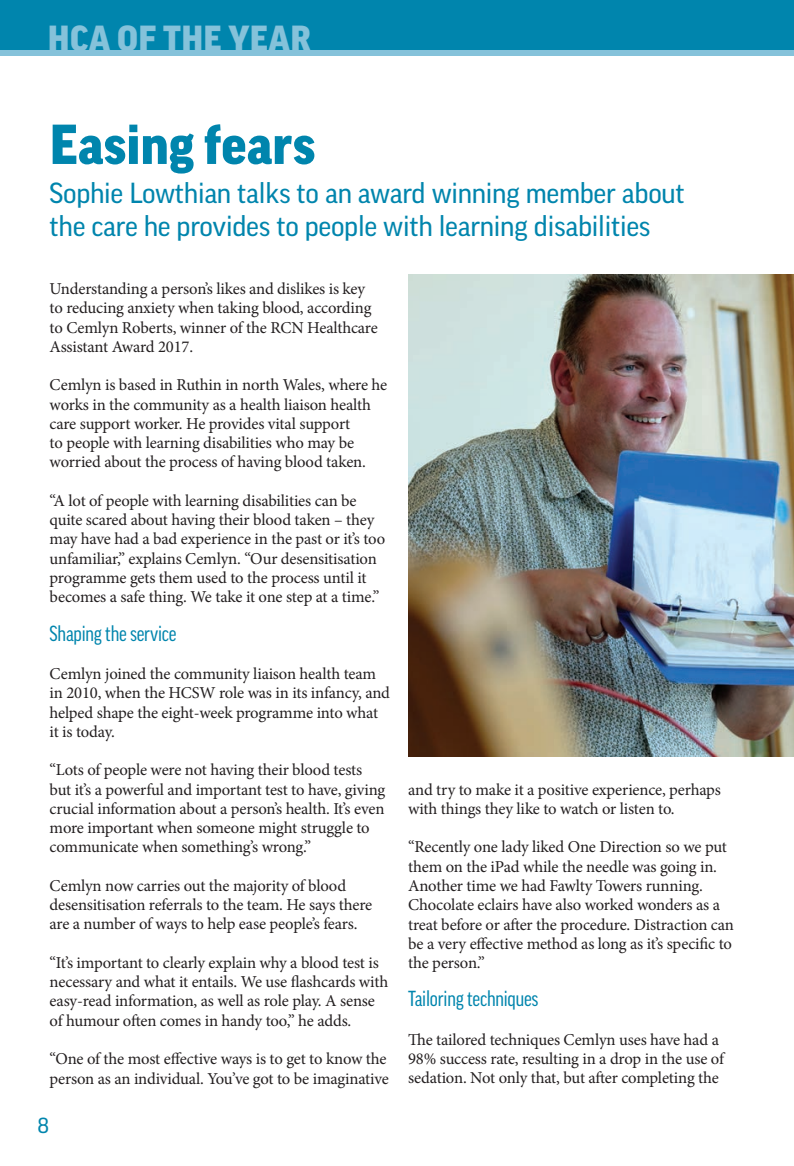
<style>
.page{position:relative;width:794px;height:1166px;background:#fff}
.page>*{position:absolute;margin:0;border:0;box-sizing:border-box;transform-origin:0 0}
.Article_Heading{font:900 54.25px "Good Pro";color:#0085ad}
.t1{font:900 35px "Good Pro";letter-spacing:.01em;color:#85c2da}
.Article_Subheading{font:28px/33.6px "Good Pro";letter-spacing:-.01em;color:#0085ad}
.In-Article_Subheadin{font:condensed 21px "Good Pro";letter-spacing:-.01em;color:#0085ad}
.t2{font:21px "Good Pro";color:#0085ad}
.body{font:16.62px/19.2px "Minion Pro";letter-spacing:-.01em;color:#231f20}
</style>
<div class="page">
<div style="left:0;top:0;width:794px;height:56px;background:#85c2da"></div>
<div style="left:0;top:0;width:794px;height:50px;background:#0085ad"></div>
<img style="left:408px;top:275px;width:386px;height:481px">
<p class="t1" style="left:48px;top:19px;width:265px">HCA OF THE YEAR</p>
<p class="Article_Heading" style="left:50px;top:114px;width:267px">Easing fears</p>
<p class="Article_Subheading" style="left:50px;top:176px;width:637px">Sophie Lowthian talks to an award winning member about the care he provides to people with learning disabilities</p>
<p class="body" style="left:50px;top:279px;width:330px">Understanding a person’s likes and dislikes is key to reducing anxiety when taking blood, according to Cemlyn Roberts, winner of the RCN Healthcare Assistant Award 2017.</p>
<p class="body" style="left:50px;top:375px;width:339px">Cemlyn is based in Ruthin in north Wales, where he works in the community as a health liaison health care support worker. He provides vital support<br>to people with learning disabilities who may be worried about the process of having blood taken.</p>
<p class="body" style="left:50px;top:491px;width:337px">“A lot of people with learning disabilities can be quite scared about having their blood taken – they may have had a bad experience in the past or it’s too unfamiliar,” explains Cemlyn. “Our desensitisation programme gets them used to the process until it becomes a safe thing. We take it one step at a time.”</p>
<p class="In-Article_Subheadin" style="left:50px;top:621px;width:128px">Shaping the service</p>
<p class="body" style="left:50px;top:664px;width:342px">Cemlyn joined the community liaison health team in 2010, when the HCSW role was in its infancy, and helped shape the eight-week programme into what it is today.</p>
<p class="body" style="left:50px;top:760px;width:337px">“Lots of people were not having their blood tests but it’s a powerful and important test to have, giving crucial information about a person’s health. It’s even more important when someone might struggle to communicate when something’s wrong.”</p>
<p class="body" style="left:50px;top:876px;width:324px">Cemlyn now carries out the majority of blood desensitisation referrals to the team. He says there are a number of ways to help ease people’s fears.</p>
<p class="body" style="left:50px;top:953px;width:340px">“It’s important to clearly explain why a blood test is necessary and what it entails. We use flashcards with easy-read information, as well as role play. A sense of humour often comes in handy too,” he adds.</p>
<p class="body" style="left:50px;top:1049px;width:341px">“One of the most effective ways is to get to know the person as an individual. You’ve got to be imaginative</p>
<p class="t2" style="left:38px;top:1113px;width:13px">8</p>
<p class="body" style="left:408px;top:780px;width:314px">and try to make it a positive experience, perhaps with things they like to watch or listen to.</p>
<p class="body" style="left:408px;top:837px;width:327px">“Recently one lady liked One Direction so we put them on the iPad while the needle was going in.<br>Another time we had Fawlty Towers running.<br>Chocolate eclairs have also worked wonders as a treat before or after the procedure. Distraction can be a very effective method as long as it’s specific to the person.”</p>
<p class="In-Article_Subheadin" style="left:408px;top:987px;width:132px">Tailoring techniques</p>
<p class="body" style="left:408px;top:1030px;width:317px">The tailored techniques Cemlyn uses have had a<br>98% success rate, resulting in a drop in the use of sedation. Not only that, but after completing the</p>
</div>
